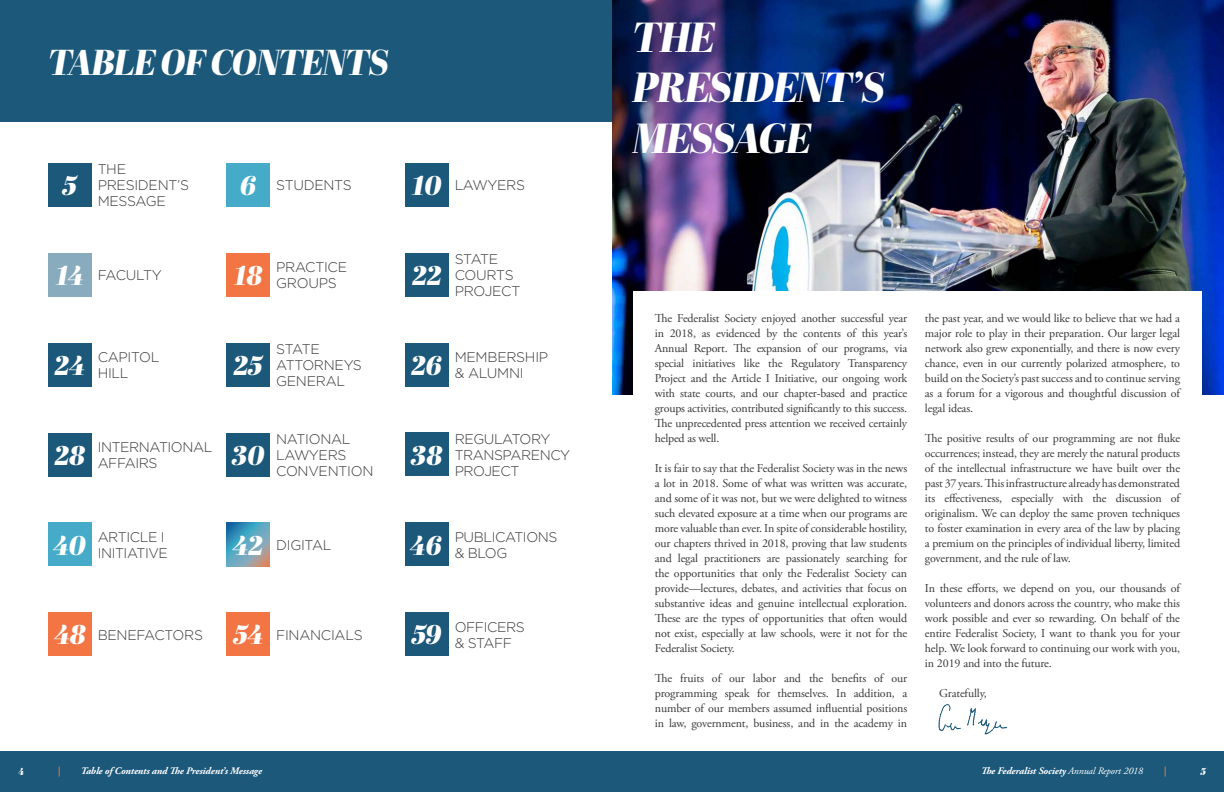
<style>
.page{position:relative;width:1224px;height:792px;background:#fff}
.page>*{position:absolute;margin:0;border:0;box-sizing:border-box;transform-origin:0 0}
.t1{font:italic 42px/50.4px "Abril Fatface";letter-spacing:-.025em;color:#fff}
.t2{font:italic 36px "Abril Fatface";letter-spacing:-.025em;color:#fff}
.t3{font:italic 27px "Abril Fatface";letter-spacing:-.01em;color:#fff}
.t4{font:300 14px/16px "Gotham";letter-spacing:-.025em;color:#383839}
.t5{font:12px/15px "Adobe Garamond Pro";letter-spacing:-.01em;color:#383839;text-align:justify}
.t6{font:italic 700 10px "Adobe Garamond Pro";letter-spacing:-.01em;color:#fff}
.t7{font:italic 10px "Abril Fatface";color:#fff}
.t8{font:italic 700 10px "Adobe Garamond Pro";color:#f37544}
.t9{font:italic 700 10px "Adobe Garamond Pro";color:#f37545}
.s1{font-weight:400}
</style>
<div class="page">
<div style="left:0;top:751px;width:1224px;height:41px;background:#1b587a"></div>
<div style="left:0;top:0;width:1224px;height:121px;background:#1b587a"></div>
<div style="left:48px;top:163px;width:43px;height:43px;background:#1b587a"></div>
<div style="left:48px;top:253px;width:43px;height:43px;background:#89abbe"></div>
<div style="left:48px;top:343px;width:43px;height:43px;background:#1b587a"></div>
<div style="left:48px;top:433px;width:43px;height:43px;background:#1b587a"></div>
<div style="left:48px;top:523px;width:43px;height:43px;background:#46abc8"></div>
<div style="left:48px;top:613px;width:43px;height:43px;background:#f37544"></div>
<div style="left:226px;top:163px;width:44px;height:43px;background:#46abc8"></div>
<div style="left:226px;top:253px;width:44px;height:43px;background:#f37544"></div>
<div style="left:226px;top:343px;width:44px;height:43px;background:#1b587a"></div>
<div style="left:226px;top:433px;width:44px;height:43px;background:#1b587a"></div>
<svg style="left:226px;top:523px;width:44px;height:43px;background:#669fb5"></svg>
<div style="left:226px;top:613px;width:44px;height:43px;background:#f37544"></div>
<div style="left:405px;top:163px;width:43px;height:43px;background:#1b587a"></div>
<div style="left:405px;top:253px;width:43px;height:43px;background:#1b587a"></div>
<div style="left:405px;top:343px;width:43px;height:43px;background:#1b587a"></div>
<div style="left:405px;top:433px;width:43px;height:43px;background:#1b587a"></div>
<div style="left:405px;top:523px;width:43px;height:43px;background:#1b587a"></div>
<div style="left:405px;top:612px;width:43px;height:44px;background:#1b587a"></div>
<img style="left:612px;top:0;width:612px;height:395px">
<div style="left:633px;top:291px;width:569px;height:455px;background:#fff"></div>
<img style="left:938px;top:704px;width:69px;height:31px">
<p class="t7" style="left:18px;top:764px;width:8px">4</p>
<h2 class="t2" style="left:48px;top:36px;width:342px">TABLE OF CONTENTS</h2>
<h3 class="t3" style="left:62px;top:166px;width:16px">5</h3>
<p class="t4" style="left:98px;top:161px;width:93px">THE<br>PRESIDENT’S<br>MESSAGE</p>
<h3 class="t3" style="left:240px;top:166px;width:18px">6</h3>
<p class="t4" style="left:276px;top:177px;width:77px">STUDENTS</p>
<h3 class="t3" style="left:412px;top:166px;width:31px">10</h3>
<p class="t4" style="left:455px;top:177px;width:72px">LAWYERS</p>
<h3 class="t3" style="left:56px;top:256px;width:30px">14</h3>
<p class="t4" style="left:98px;top:267px;width:66px">FACULTY</p>
<h3 class="t3" style="left:234px;top:256px;width:30px">18</h3>
<p class="t4" style="left:276px;top:259px;width:72px">PRACTICE<br>GROUPS</p>
<h3 class="t3" style="left:412px;top:256px;width:31px">22</h3>
<p class="t4" style="left:455px;top:251px;width:67px">STATE<br>COURTS<br>PROJECT</p>
<h3 class="t3" style="left:54px;top:346px;width:32px">24</h3>
<p class="t4" style="left:98px;top:349px;width:63px">CAPITOL<br>HILL</p>
<h3 class="t3" style="left:233px;top:346px;width:31px">25</h3>
<p class="t4" style="left:276px;top:341px;width:87px">STATE<br>ATTORNEYS<br>GENERAL</p>
<h3 class="t3" style="left:411px;top:346px;width:32px">26</h3>
<p class="t4" style="left:455px;top:349px;width:95px">MEMBERSHIP &amp; ALUMNI</p>
<h3 class="t3" style="left:54px;top:436px;width:32px">28</h3>
<p class="t4" style="left:98px;top:439px;width:116px">INTERNATIONAL<br>AFFAIRS</p>
<h3 class="t3" style="left:232px;top:436px;width:34px">30</h3>
<p class="t4" style="left:276px;top:431px;width:99px">NATIONAL<br>LAWYERS<br>CONVENTION</p>
<h3 class="t3" style="left:411px;top:436px;width:33px">38</h3>
<p class="t4" style="left:455px;top:431px;width:117px">REGULATORY<br>TRANSPARENCY<br>PROJECT</p>
<h3 class="t3" style="left:53px;top:526px;width:35px">40</h3>
<p class="t4" style="left:98px;top:529px;width:72px">ARTICLE I<br>INITIATIVE</p>
<p class="t4" style="left:455px;top:528px;width:104px">PUBLICATIONS &amp; BLOG</p>
<h3 class="t3" style="left:232px;top:526px;width:32px">42</h3>
<h3 class="t3" style="left:409px;top:526px;width:34px">46</h3>
<p class="t4" style="left:276px;top:536px;width:57px">DIGITAL</p>
<h3 class="t3" style="left:54px;top:615px;width:33px">48</h3>
<h3 class="t3" style="left:233px;top:615px;width:32px">54</h3>
<p class="t4" style="left:98px;top:626px;width:107px">BENEFACTORS</p>
<p class="t4" style="left:276px;top:626px;width:88px">FINANCIALS</p>
<h3 class="t3" style="left:412px;top:616px;width:32px">59</h3>
<p class="t4" style="left:455px;top:618px;width:72px">OFFICERS &amp; STAFF</p>
<h1 class="t1" style="left:632px;top:10px;width:254px">THE<br>PRESIDENT’S<br>MESSAGE</h1>
<p class="t5" style="left:655px;top:311px;width:254px">The Federalist Society enjoyed another successful year in 2018, as evidenced by the contents of this year’s Annual Report. The expansion of our programs, via special initiatives like the Regulatory Transparency Project and the Article I Initiative, our ongoing work with state courts, and our chapter-based and practice groups activities, contributed significantly to this success.<br>The unprecedented press attention we received certainly helped as well.</p>
<p class="t5" style="left:655px;top:461px;width:254px">It is fair to say that the Federalist Society was in the news a lot in 2018. Some of what was written was accurate, and some of it was not, but we were delighted to witness such elevated exposure at a time when our programs are more valuable than ever. In spite of considerable hostility, our chapters thrived in 2018, proving that law students and legal practitioners are passionately searching for the opportunities that only the Federalist Society can provide—lectures, debates, and activities that focus on substantive ideas and genuine intellectual exploration.<br>These are the types of opportunities that often would not exist, especially at law schools, were it not for the Federalist Society.</p>
<p class="t5" style="left:655px;top:671px;width:254px">The fruits of our labor and the benefits of our programming speak for themselves. In addition, a number of our members assumed influential positions in law, government, business, and in the academy in</p>
<p class="t5" style="left:925px;top:311px;width:257px">the past year, and we would like to believe that we had a major role to play in their preparation. Our larger legal network also grew exponentially, and there is now every chance, even in our currently polarized atmosphere, to build on the Society’s past success and to continue serving as a forum for a vigorous and thoughtful discussion of legal ideas.</p>
<p class="t5" style="left:925px;top:431px;width:257px">The positive results of our programming are not fluke occurrences; instead, they are merely the natural products of the intellectual infrastructure we have built over the past 37 years. This infrastructure already has demonstrated its effectiveness, especially with the discussion of originalism. We can deploy the same proven techniques to foster examination in every area of the law by placing a premium on the principles of individual liberty, limited government, and the rule of law.</p>
<p class="t5" style="left:925px;top:581px;width:257px">In these efforts, we depend on you, our thousands of volunteers and donors across the country, who make this work possible and ever so rewarding. On behalf of the entire Federalist Society, I want to thank you for your help. We look forward to continuing our work with you, in 2019 and into the future.</p>
<p class="t5" style="left:939px;top:686px;width:49px">Gratefully,</p>
<p class="t8" style="left:58px;top:765px;width:4px">|</p>
<p class="t6" style="left:81px;top:765px;width:183px">Table of Contents and The President’s Message</p>
<p class="t6" style="left:981px;top:765px;width:164px">The Federalist Society <span class="s1">Annual Report 2018</span></p>
<p class="t9" style="left:1164px;top:765px;width:4px">|</p>
<p class="t7" style="left:1200px;top:764px;width:7px">5</p>
</div>
